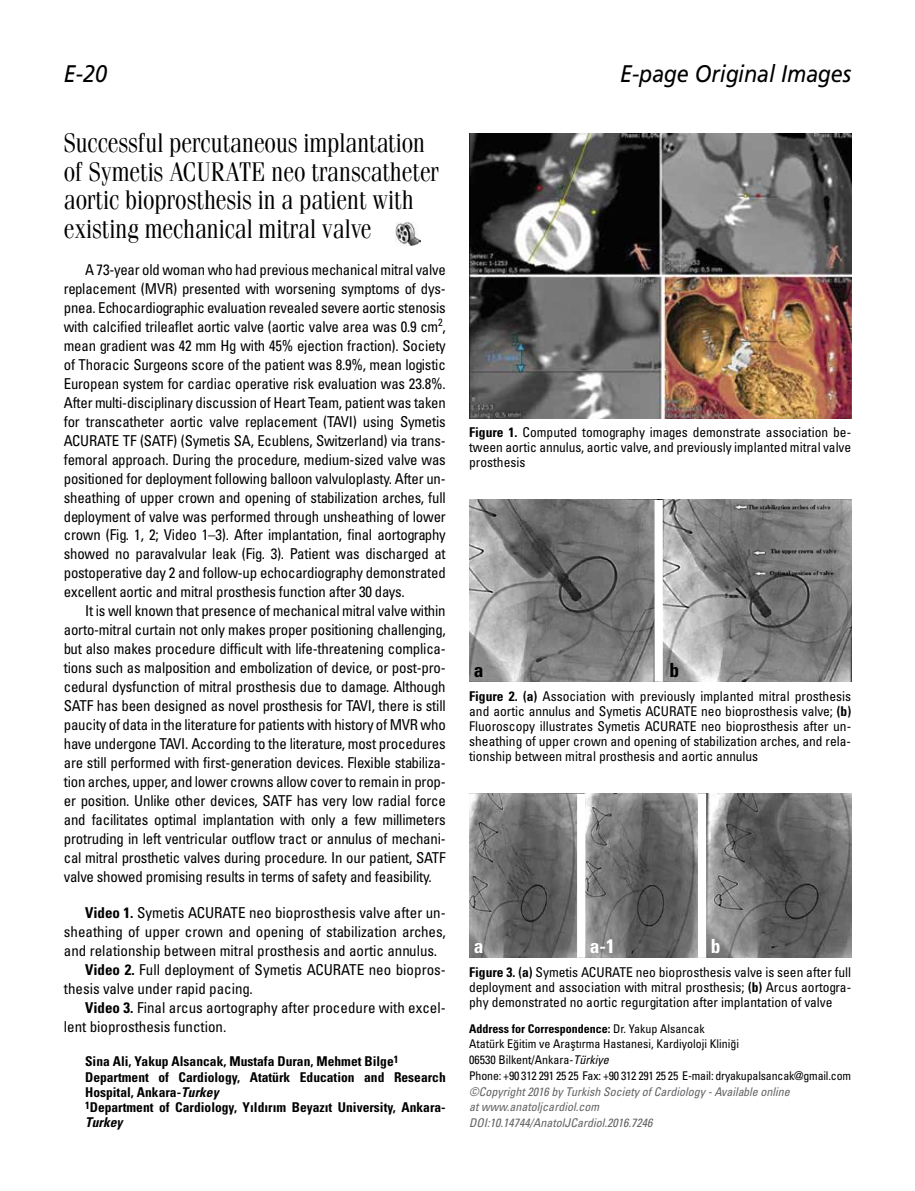
<style>
.page{position:relative;width:915px;height:1191px;background:#fff}
.page>*{position:absolute;margin:0;border:0;box-sizing:border-box;transform-origin:0 0}
.t1{font:27px/28.5px "Fenice Tr";color:#000;scale:.85 1}
.t2{font:24px "Frutiger Italic Tr";color:#000;scale:.9 1}
.t3{font:19.5px "Univers Cond Bd Tr";color:#fff}
.t4{font:19.5px "Univers Cond Bd Tr";color:#000}
.t5{font:15px/18.9px "Univers Condensed Tr";color:#000;text-align:justify}
.t6{font:13.5px/15px "Univers Condensed Tr";color:#000;text-align:justify}
.t7{font:13.5px/15.1px "Univers Cond Bd Tr";color:#000}
.t8{font:13.5px "Univers Cond Bd Ita Tr";color:#000}
.t9{font:12px/15.8px "Univers Condensed Tr";color:#000}
.t10{font:12px/15.8px "Univers Cond Ita Tr";color:#636466}
.t11{font:12px "Univers Cond Bd Tr";color:#000}
.s1{font-family:"Univers Cond Bd Tr"}
.s2{font-family:"Univers Cond Bd Ita Tr"}
.s3{font-family:"Univers Condensed Tr"}
.s4{font-family:"Univers Cond Ita Tr"}
</style>
<div class="page">
<img style="left:395px;top:223px;width:25px;height:23px">
<img style="left:469px;top:134px;width:381px;height:284px">
<img style="left:469px;top:500px;width:381px;height:182px">
<div style="left:654px;top:500px;width:8px;height:182px;background:#fff"></div>
<img style="left:469px;top:793px;width:381px;height:164px">
<div style="left:577px;top:793px;width:8px;height:164px;background:#fff"></div>
<div style="left:697px;top:793px;width:9px;height:164px;background:#fff"></div>
<h2 class="t2" style="left:64px;top:59px;width:50px">E-20</h2>
<h2 class="t2" style="left:620px;top:59px;width:258px">E-page Original Images</h2>
<h1 class="t1" style="left:64px;top:129px;width:443px">Successful percutaneous implantation of Symetis ACURATE neo transcatheter aortic bioprosthesis in a patient with existing mechanical mitral valve</h1>
<p class="t5" style="left:64px;top:260px;width:383px;text-indent:21px">A 73-year old woman who had previous mechanical mitral valve replacement (MVR) presented with worsening symptoms of dys&shy;pnea. Echocardiographic evaluation revealed severe aortic stenosis with calcified trileaflet aortic valve (aortic valve area was 0.9 cm<sup>2</sup>, mean gradient was 42 mm Hg with 45% ejection fraction). Society of Thoracic Surgeons score of the patient was 8.9%, mean logistic European system for cardiac operative risk evaluation was 23.8%.<br>After multi-disciplinary discussion of Heart Team, patient was taken for transcatheter aortic valve replacement (TAVI) using Symetis ACURATE TF (SATF) (Symetis SA, Ecublens, Switzerland) via trans&shy;femoral approach. During the procedure, medium-sized valve was positioned for deployment following balloon valvuloplasty. After un&shy;sheathing of upper crown and opening of stabilization arches, full deployment of valve was performed through unsheathing of lower crown (Fig. 1, 2; Video 1–3). After implantation, final aortography showed no paravalvular leak (Fig. 3). Patient was discharged at postoperative day 2 and follow-up echocardiography demonstrated excellent aortic and mitral prosthesis function after 30 days.</p>
<p class="t5" style="left:64px;top:601px;width:383px;text-indent:21px">It is well known that presence of mechanical mitral valve within aorto-mitral curtain not only makes proper positioning challenging, but also makes procedure difficult with life-threatening complica&shy;tions such as malposition and embolization of device, or post-pro&shy;cedural dysfunction of mitral prosthesis due to damage. Although SATF has been designed as novel prosthesis for TAVI, there is still paucity of data in the literature for patients with history of MVR who have undergone TAVI. According to the literature, most procedures are still performed with first-generation devices. Flexible stabiliza&shy;tion arches, upper, and lower crowns allow cover to remain in prop&shy;er position. Unlike other devices, SATF has very low radial force and facilitates optimal implantation with only a few millimeters protruding in left ventricular outflow tract or annulus of mechani&shy;cal mitral prosthetic valves during procedure. In our patient, SATF valve showed promising results in terms of safety and feasibility.</p>
<p class="t5" style="left:85px;top:903px;width:362px"><span class="s1">Video 1.</span> Symetis ACURATE neo bioprosthesis valve after un-</p>
<p class="t5" style="left:64px;top:922px;width:383px">sheathing of upper crown and opening of stabilization arches,</p>
<p class="t5" style="left:64px;top:941px;width:375px">and relationship between mitral prosthesis and aortic annulus.</p>
<p class="t5" style="left:85px;top:960px;width:362px"><span class="s1">Video 2.</span> Full deployment of Symetis ACURATE neo biopros-</p>
<p class="t5" style="left:64px;top:979px;width:190px">thesis valve under rapid pacing.</p>
<p class="t5" style="left:85px;top:998px;width:362px"><span class="s1">Video 3.</span> Final arcus aortography after procedure with excel-</p>
<p class="t5" style="left:64px;top:1017px;width:164px">lent bioprosthesis function.</p>
<p class="t7" style="left:85px;top:1053px;width:362px">Sina Ali, Yakup Alsancak, Mustafa Duran, Mehmet Bilge<sup>1<br></sup>Department of Cardiology, Atatürk Education and Research Hospital, Ankara-<span class="s2">Turkey<br></span><sup>1</sup>Department of Cardiology, Yıldırım Beyazıt University, Ankara-</p>
<p class="t8" style="left:85px;top:1114px;width:39px">Turkey</p>
<p class="t6" style="left:469px;top:424px;width:383px"><span class="s1">Figure 1.</span> Computed tomography images demonstrate association be&shy;tween aortic annulus, aortic valve, and previously implanted mitral valve prosthesis</p>
<h3 class="t4" style="left:473px;top:658px;width:11px">a</h3>
<h3 class="t4" style="left:669px;top:658px;width:11px">b</h3>
<p class="t6" style="left:469px;top:688px;width:383px"><span class="s1">Figure 2. (a)</span> Association with previously implanted mitral prosthesis and aortic annulus and Symetis ACURATE neo bioprosthesis valve; <span class="s1">(b)<br></span>Fluoroscopy illustrates Symetis ACURATE neo bioprosthesis after un&shy;sheathing of upper crown and opening of stabilization arches, and rela&shy;tionship between mitral prosthesis and aortic annulus</p>
<h3 class="t3" style="left:473px;top:934px;width:11px">a</h3>
<h3 class="t3" style="left:589px;top:934px;width:26px">a-1</h3>
<h3 class="t3" style="left:710px;top:934px;width:11px">b</h3>
<p class="t6" style="left:469px;top:964px;width:383px"><span class="s1">Figure 3. (a)</span> Symetis ACURATE neo bioprosthesis valve is seen after full deployment and association with mitral prosthesis; <span class="s1">(b)</span> Arcus aortogra&shy;phy demonstrated no aortic regurgitation after implantation of valve</p>
<p class="t11" style="left:469px;top:1021px;width:237px">Address for Correspondence: <span class="s3">Dr. Yakup Alsancak</span></p>
<p class="t9" style="left:469px;top:1035px;width:383px">Atatürk Eğitim ve Araştırma Hastanesi, Kardiyoloji Kliniği<br>06530 Bilkent/Ankara-<span class="s4">Türkiye<br></span>Phone: +90 312 291 25 25 Fax: +90 312 291 25 25 E-mail: dryakupalsancak@gmail.com</p>
<p class="t10" style="left:469px;top:1083px;width:322px">©Copyright 2016 by Turkish Society of Cardiology - Available online at www.anatoljcardiol.com<br>DOI:10.14744/AnatolJCardiol.2016.7246</p>
</div>
